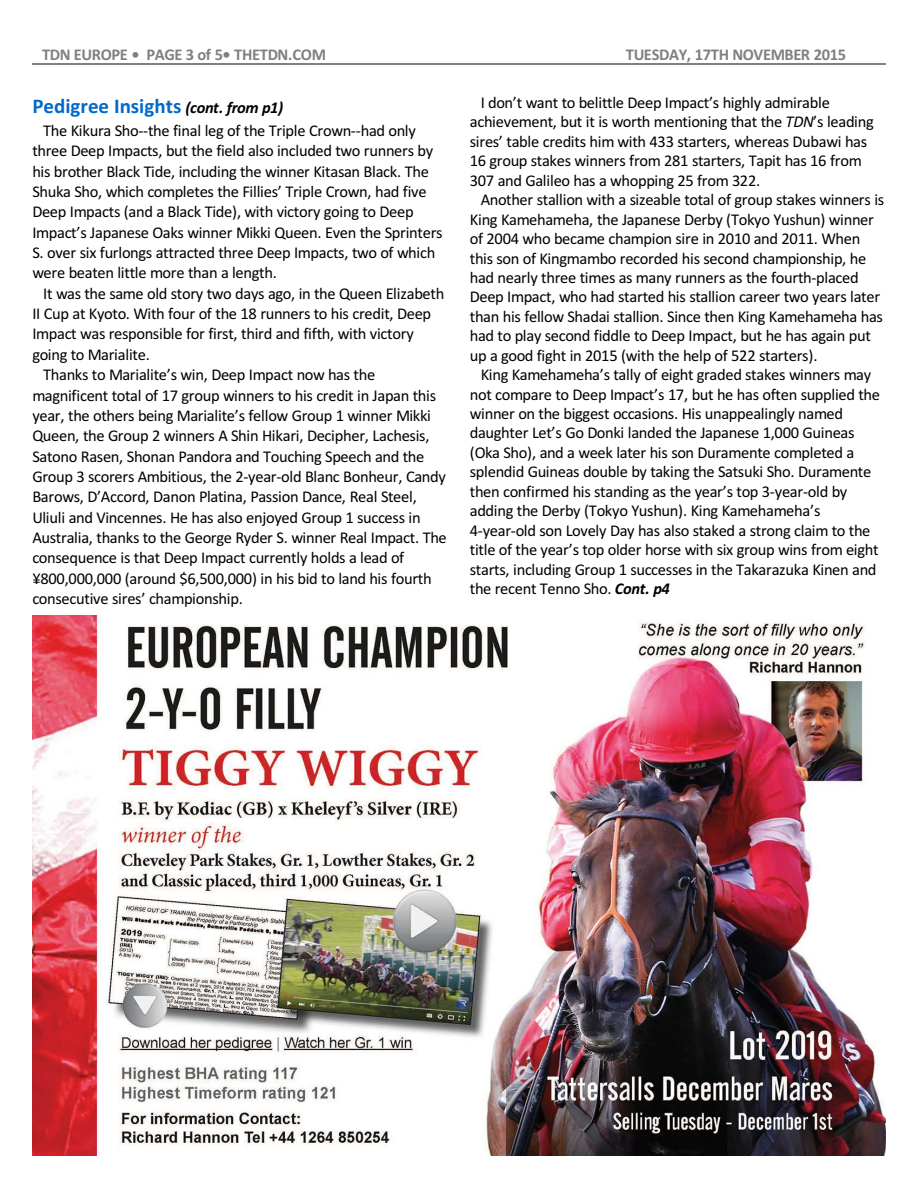
<style>
.page{position:relative;width:918px;height:1188px;background:#fff}
.page>*{position:absolute;margin:0;border:0;box-sizing:border-box;transform-origin:0 0}
.t1{font:700 21px "Calibri";color:#0069cc}
.t2{font:16.5px/19.5px "Calibri";letter-spacing:-.02em;color:#000}
.t3{font:700 16.5px "Calibri";letter-spacing:-.02em;color:#808080}
.s1{font-style:italic;font-size:16.5px;color:#000}
.s2{font-style:italic}
.s3{font-weight:700;font-style:italic}
</style>
<div class="page">
<hr style="left:32px;top:64px;width:853px;height:1px;background:#808080">
<img style="left:32px;top:615px;width:854px;height:541px">
<p class="t3" style="left:42px;top:47px;width:286px">TDN EUROPE • PAGE 3 of 5• THETDN.COM</p>
<p class="t3" style="left:626px;top:47px;width:222px">TUESDAY, 17TH NOVEMBER 2015</p>
<p class="t1" style="left:32px;top:97px;width:253px">Pedigree Insights <span class="s1">(cont. from p1)</span></p>
<p class="t2" style="left:32px;top:122px;width:412px;line-height:20.4px;text-indent:11px">The Kikura Sho--the final leg of the Triple Crown--had only three Deep Impacts, but the field also included two runners by his brother Black Tide, including the winner Kitasan Black. The Shuka Sho, which completes the Fillies’ Triple Crown, had five Deep Impacts (and a Black Tide), with victory going to Deep Impact’s Japanese Oaks winner Mikki Queen. Even the Sprinters S. over six furlongs attracted three Deep Impacts, two of which were beaten little more than a length.</p>
<p class="t2" style="left:43px;top:285px;width:403px">It was the same old story two days ago, in the Queen Elizabeth</p>
<p class="t2" style="left:32px;top:305px;width:400px">II Cup at Kyoto. With four of the 18 runners to his credit, Deep</p>
<p class="t2" style="left:32px;top:326px;width:383px">Impact was responsible for first, third and fifth, with victory</p>
<p class="t2" style="left:32px;top:346px;width:119px">going to Marialite.</p>
<p class="t2" style="left:43px;top:366px;width:333px">Thanks to Marialite’s win, Deep Impact now has the</p>
<p class="t2" style="left:32px;top:387px;width:405px">magnificent total of 17 group winners to his credit in Japan this</p>
<p class="t2" style="left:32px;top:407px;width:400px">year, the others being Marialite’s fellow Group 1 winner Mikki</p>
<p class="t2" style="left:32px;top:427px;width:399px">Queen, the Group 2 winners A Shin Hikari, Decipher, Lachesis,</p>
<p class="t2" style="left:32px;top:448px;width:393px">Satono Rasen, Shonan Pandora and Touching Speech and the</p>
<p class="t2" style="left:32px;top:468px;width:415px">Group 3 scorers Ambitious, the 2-year-old Blanc Bonheur, Candy</p>
<p class="t2" style="left:32px;top:488px;width:386px">Barows, D’Accord, Danon Platina, Passion Dance, Real Steel,</p>
<p class="t2" style="left:32px;top:509px;width:390px">Uliuli and Vincennes. He has also enjoyed Group 1 success in</p>
<p class="t2" style="left:32px;top:529px;width:416px">Australia, thanks to the George Ryder S. winner Real Impact. The</p>
<p class="t2" style="left:32px;top:549px;width:373px">consequence is that Deep Impact currently holds a lead of</p>
<p class="t2" style="left:32px;top:570px;width:401px">¥800,000,000 (around $6,500,000) in his bid to land his fourth</p>
<p class="t2" style="left:32px;top:590px;width:212px">consecutive sires’ championship.</p>
<p class="t2" style="left:470px;top:94px;width:406px;text-indent:11px">I don’t want to belittle Deep Impact’s highly admirable achievement, but it is worth mentioning that the <span class="s2">TDN</span>’s leading sires’ table credits him with 433 starters, whereas Dubawi has 16 group stakes winners from 281 starters, Tapit has 16 from 307 and Galileo has a whopping 25 from 322.</p>
<p class="t2" style="left:470px;top:191px;width:416px;text-indent:11px">Another stallion with a sizeable total of group stakes winners is King Kamehameha, the Japanese Derby (Tokyo Yushun) winner of 2004 who became champion sire in 2010 and 2011. When this son of Kingmambo recorded his second championship, he had nearly three times as many runners as the fourth-placed Deep Impact, who had started his stallion career two years later than his fellow Shadai stallion. Since then King Kamehameha has had to play second fiddle to Deep Impact, but he has again put up a good fight in 2015 (with the help of 522 starters).</p>
<p class="t2" style="left:470px;top:366px;width:412px;text-indent:11px">King Kamehameha’s tally of eight graded stakes winners may not compare to Deep Impact’s 17, but he has often supplied the winner on the biggest occasions. His unappealingly named daughter Let’s Go Donki landed the Japanese 1,000 Guineas (Oka Sho), and a week later his son Duramente completed a splendid Guineas double by taking the Satsuki Sho. Duramente then confirmed his standing as the year’s top 3-year-old by adding the Derby (Tokyo Yushun). King Kamehameha’s 4-year-old son Lovely Day has also staked a strong claim to the title of the year’s top older horse with six group wins from eight starts, including Group 1 successes in the Takarazuka Kinen and the recent Tenno Sho. <span class="s3">Cont. p4</span></p>
</div>
